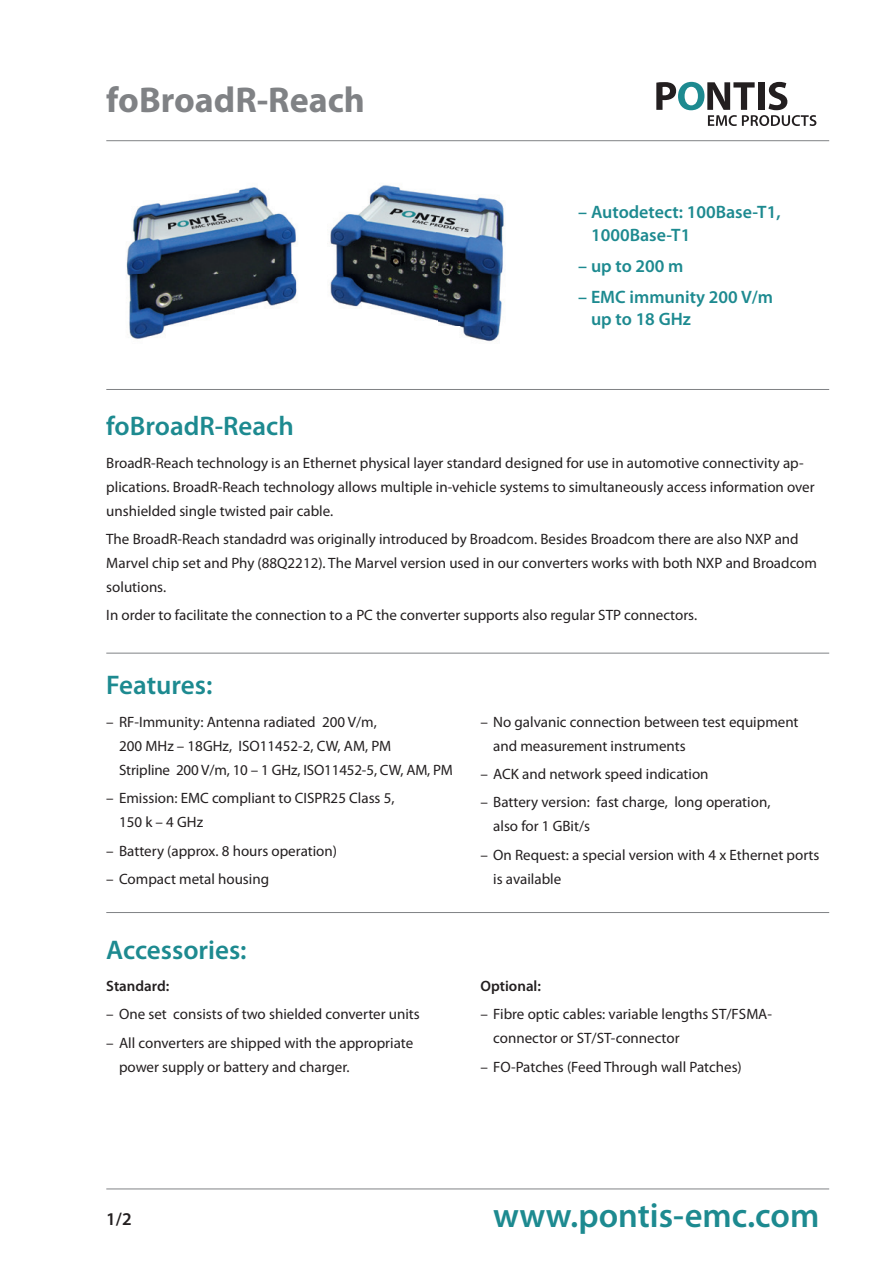
<style>
.page{position:relative;width:893px;height:1263px;background:#fff}
.page>*{position:absolute;margin:0;border:0;box-sizing:border-box;transform-origin:0 0}
.t1{font:700 36px "Myriad Pro";color:#808285}
.t2{font:600 34.65px "Myriad Pro";color:#1d8a90}
.t3{font:600 27px "Myriad Pro";color:#1d8a90}
.t4{font:600 18px/22.5px "Myriad Pro";color:#1d8a90}
.t5{font:600 18px "Myriad Pro";color:#231f20}
.t6{font:15px/24px "Myriad Pro";color:#231f20}
.t7{font:600 15px "Myriad Pro";color:#231f20}
</style>
<div class="page">
<hr style="left:106px;top:140px;width:723px;height:1px;background:#808285">
<hr style="left:106px;top:389px;width:723px;height:1px;background:#808285">
<hr style="left:106px;top:653px;width:723px;height:1px;background:#808285">
<hr style="left:106px;top:912px;width:723px;height:1px;background:#808285">
<svg style="left:656px;top:82px;width:160px;height:44px"></svg>
<hr style="left:106px;top:1188px;width:723px;height:1px;background:#808285">
<img style="left:126px;top:185px;width:379px;height:157px">
<h1 class="t1" style="left:106px;top:80px;width:260px">foBroadR-Reach</h1>
<p class="t4" style="left:591px;top:201px;width:191px;text-indent:-13px">– Autodetect: 100Base-T1,<br>1000Base-T1</p>
<p class="t4" style="left:578px;top:255px;width:107px">– up to 200 m</p>
<p class="t4" style="left:591px;top:286px;width:184px;text-indent:-13px">– EMC immunity 200 V/m up to 18 GHz</p>
<h3 class="t3" style="left:106px;top:411px;width:189px">foBroadR-Reach</h3>
<p class="t6" style="left:106px;top:451px;width:710px">BroadR-Reach technology is an Ethernet physical layer standard designed for use in automotive connectivity ap&shy;plications. BroadR-Reach technology allows multiple in-vehicle systems to simultaneously access information over unshielded single twisted pair cable.</p>
<p class="t6" style="left:106px;top:527px;width:712px">The BroadR-Reach standadrd was originally introduced by Broadcom. Besides Broadcom there are also NXP and<br>Marvel chip set and Phy (88Q2212). The Marvel version used in our converters works with both NXP and Broadcom solutions.</p>
<p class="t6" style="left:106px;top:603px;width:592px">In order to facilitate the connection to a PC the converter supports also regular STP connectors.</p>
<h3 class="t3" style="left:106px;top:670px;width:108px">Features:</h3>
<p class="t6" style="left:119px;top:710px;width:335px;text-indent:-13px">– RF-Immunity: Antenna radiated 200 V/m,<br>200 MHz – 18GHz, ISO11452-2, CW, AM, PM<br>Stripline 200 V/m, 10 – 1 GHz, ISO11452-5, CW, AM, PM</p>
<p class="t6" style="left:119px;top:786px;width:277px;text-indent:-13px">– Emission: EMC compliant to CISPR25 Class 5,<br>150 k – 4 GHz</p>
<p class="t6" style="left:106px;top:839px;width:232px">– Battery (approx. 8 hours operation)</p>
<p class="t6" style="left:106px;top:867px;width:164px">– Compact metal housing</p>
<h3 class="t3" style="left:106px;top:935px;width:142px">Accessories:</h3>
<p class="t7" style="left:106px;top:978px;width:64px">Standard:</p>
<p class="t6" style="left:106px;top:1003px;width:315px">– One set consists of two shielded converter units</p>
<p class="t6" style="left:119px;top:1031px;width:296px;text-indent:-13px">– All converters are shipped with the appropriate power supply or battery and charger.</p>
<p class="t6" style="left:493px;top:710px;width:307px;text-indent:-13px">– No galvanic connection between test equipment and measurement instruments</p>
<p class="t6" style="left:480px;top:762px;width:230px">– ACK and network speed indication</p>
<p class="t6" style="left:493px;top:791px;width:279px;text-indent:-13px">– Battery version: fast charge, long operation, also for 1 GBit/s</p>
<p class="t6" style="left:493px;top:843px;width:328px;text-indent:-13px">– On Request: a special version with 4 x Ethernet ports is available</p>
<p class="t7" style="left:480px;top:978px;width:62px">Optional:</p>
<p class="t6" style="left:493px;top:1003px;width:280px;text-indent:-13px">– Fibre optic cables: variable lengths ST/FSMA&shy;connector or ST/ST-connector</p>
<p class="t6" style="left:480px;top:1055px;width:263px">– FO-Patches (Feed Through wall Patches)</p>
<p class="t5" style="left:106px;top:1209px;width:27px">1/2</p>
<h2 class="t2" style="left:493px;top:1196px;width:328px">www.pontis-emc.com</h2>
</div>
